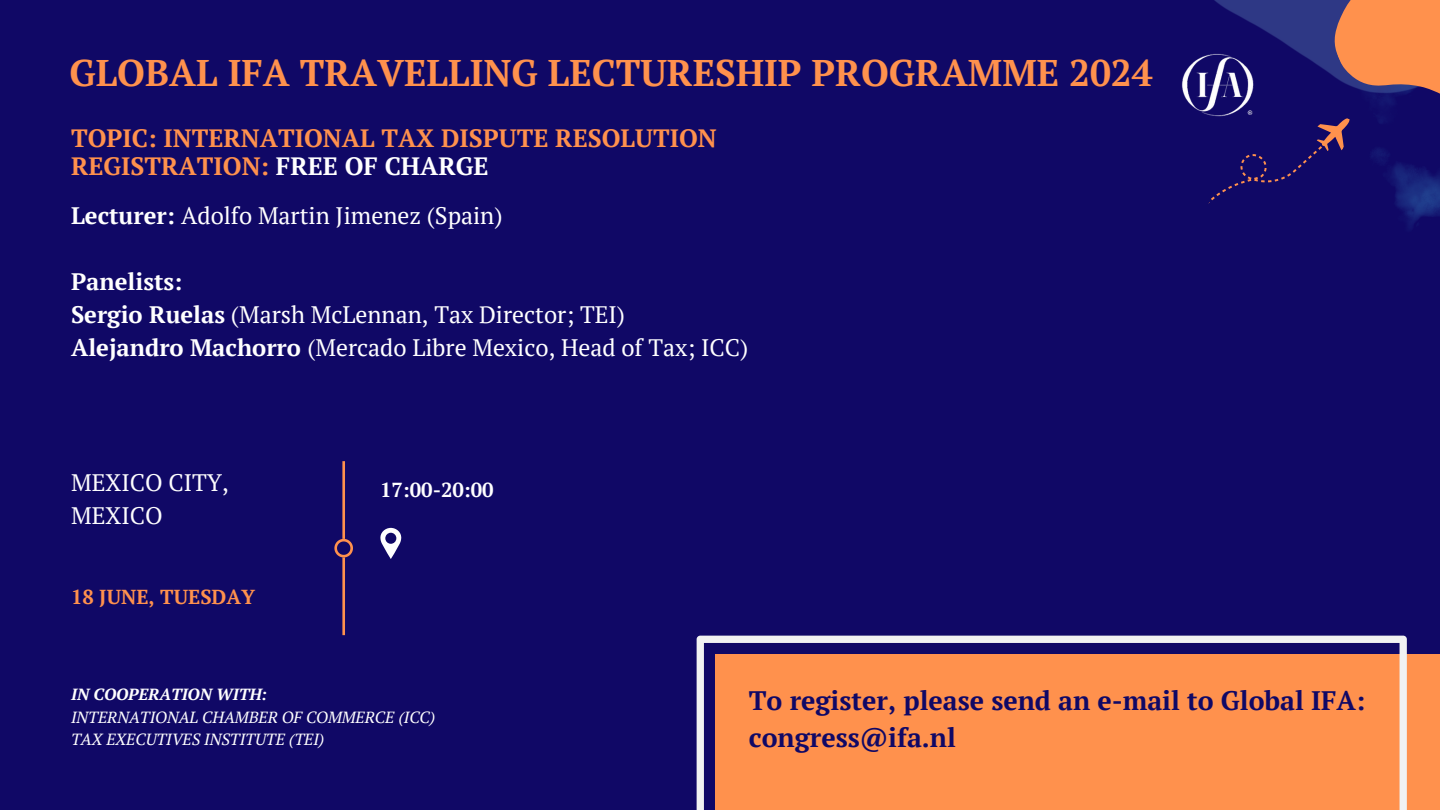
<style>
.page{position:relative;width:1440px;height:810px;background:#100866}
.page>*{position:absolute;margin:0;border:0;box-sizing:border-box;transform-origin:0 0}
.t1{font:700 37px "PT Serif";color:#ff914d}
.t2{font:700 26.7px/37.3px "PT Serif";color:#100866}
.t3{font:700 25px/28.5px "PT Serif";color:#ff914d}
.t4{font:23.8px/33px "PT Serif";color:#fff}
.t5{font:23.8px/33px "PT Serif";color:#fdfdfe}
.t6{font:700 20.2px "PT Serif";color:#ff914d}
.t7{font:700 20.2px "PT Serif";color:#fff}
.t8{font:italic 16.1px "PT Serif";color:#fff}
.t9{font:italic 700 16.1px "PT Serif";color:#fff}
.s1{color:#fff}
.s2{font-weight:700}
</style>
<div class="page">
<svg style="left:1209px;top:0;width:231px;height:228px"></svg>
<img style="left:1182px;top:54px;width:73px;height:64px">
<svg style="left:334px;top:461px;width:19px;height:174px"></svg>
<svg style="left:380px;top:528px;width:22px;height:31px"></svg>
<div style="left:716px;top:655px;width:724px;height:155px;background:#ff914d"></div>
<svg style="left:697px;top:636px;width:710px;height:174px"></svg>
<h4 class="t1" style="left:69px;top:48px;width:1085px">GLOBAL IFA TRAVELLING LECTURESHIP PROGRAMME 2024</h4>
<p class="t3" style="left:71px;top:123px;width:647px">TOPIC: INTERNATIONAL TAX DISPUTE RESOLUTION<br>REGISTRATION: <span class="s1">FREE OF CHARGE</span></p>
<h6 class="t4" style="left:71px;top:199px;width:433px"><span class="s2">Lecturer:</span> Adolfo Martin Jimenez (Spain)</h6>
<p class="t4" style="left:71px;top:265px;width:679px"><span class="s2">Panelists:<br>Sergio Ruelas</span> (Marsh McLennan, Tax Director; TEI)<br><span class="s2">Alejandro Machorro</span> (Mercado Libre Mexico, Head of Tax; ICC)</p>
<p class="t5" style="left:71px;top:465px;width:159px">MEXICO CITY,<br>MEXICO</p>
<p class="t6" style="left:71px;top:583px;width:186px">18 JUNE, TUESDAY</p>
<h2 class="t7" style="left:380px;top:476px;width:115px">17:00-20:00</h2>
<h1 class="t9" style="left:71px;top:684px;width:198px">IN COOPERATION WITH:</h1>
<p class="t8" style="left:71px;top:706px;width:366px">INTERNATIONAL CHAMBER OF COMMERCE (ICC)</p>
<p class="t8" style="left:71px;top:728px;width:255px">TAX EXECUTIVES INSTITUTE (TEI)</p>
<p class="t2" style="left:749px;top:681px;width:618px">To register, please send an e-mail to Global IFA: congress@ifa.nl</p>
</div>
